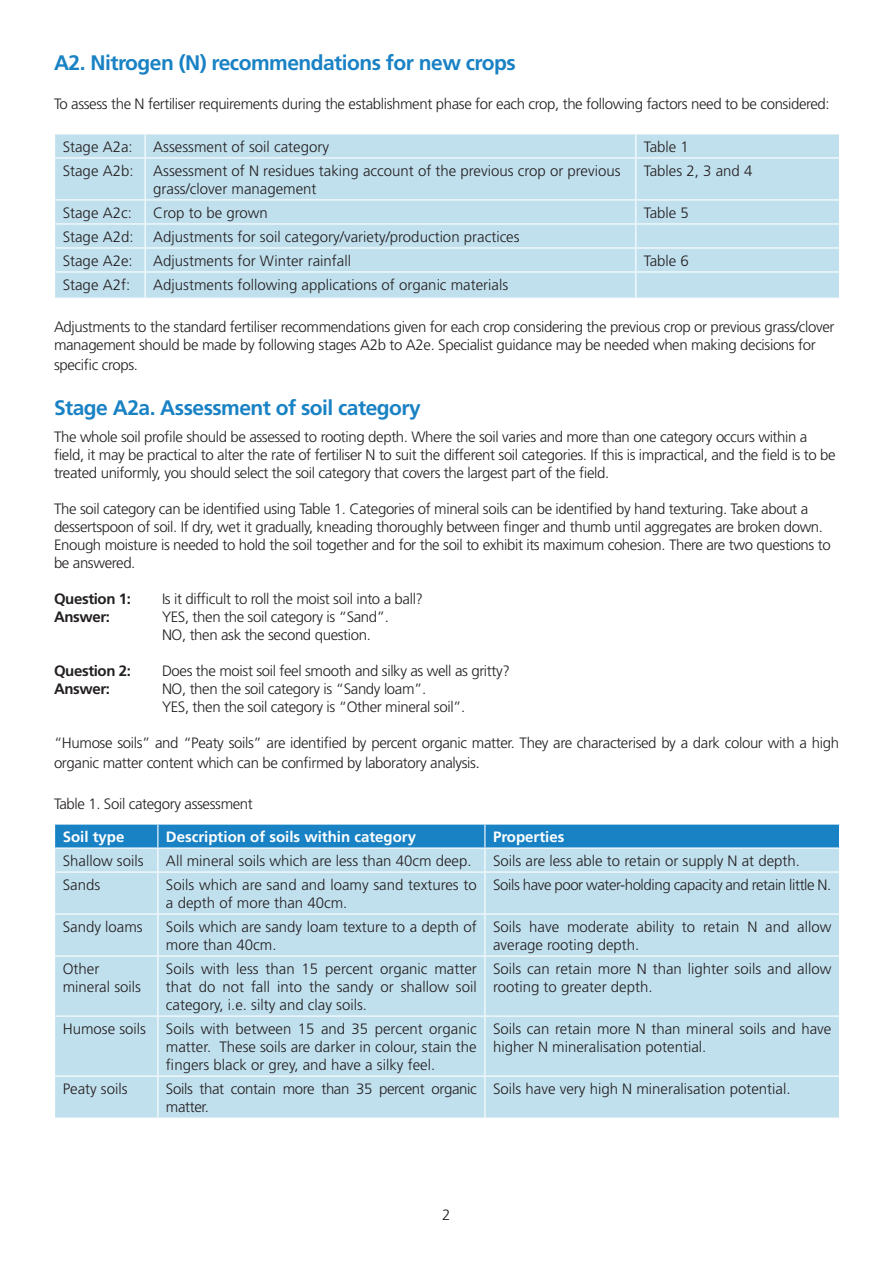
<style>
.page{position:relative;width:893px;height:1263px;background:#fff}
.page>*{position:absolute;margin:0;border:0;box-sizing:border-box;transform-origin:0 0}
.t1{font:700 21px "Frutiger LT Std";letter-spacing:-.025em;color:#1982c4}
.t2{font:300 15px/18px "Frutiger LT Std";letter-spacing:-.025em;color:#231f20}
.t3{font:300 15px/18px "Frutiger LT Std";color:#231f20}
.t4{font:700 15px "Frutiger LT Std";color:#fff}
.t5{font:700 15px "Frutiger LT Std";letter-spacing:-.025em;color:#231f20}
.s1{font-size:16.5px}
</style>
<div class="page">
<div style="left:55px;top:134px;width:784px;height:164px;background:#c1e0ee"></div>
<svg style="left:145px;top:134px;width:1px;height:23px"></svg>
<svg style="left:635px;top:134px;width:1px;height:23px"></svg>
<hr style="left:54px;top:157px;width:91px;height:1px;background:#fff">
<hr style="left:145px;top:157px;width:491px;height:1px;background:#fff">
<hr style="left:145px;top:158px;width:1px;height:41px;background:#fff">
<hr style="left:636px;top:157px;width:204px;height:1px;background:#fff">
<hr style="left:635px;top:158px;width:1px;height:41px;background:#fff">
<hr style="left:54px;top:199px;width:91px;height:1px;background:#fff">
<hr style="left:145px;top:199px;width:491px;height:1px;background:#fff">
<hr style="left:636px;top:199px;width:204px;height:1px;background:#fff">
<hr style="left:54px;top:223px;width:91px;height:1px;background:#fff">
<hr style="left:145px;top:223px;width:491px;height:1px;background:#fff">
<hr style="left:636px;top:223px;width:204px;height:1px;background:#fff">
<hr style="left:54px;top:247px;width:91px;height:1px;background:#fff">
<hr style="left:145px;top:247px;width:491px;height:1px;background:#fff">
<hr style="left:636px;top:247px;width:204px;height:1px;background:#fff">
<hr style="left:54px;top:271px;width:91px;height:2px;background:#fff">
<hr style="left:145px;top:271px;width:491px;height:2px;background:#fff">
<svg style="left:145px;top:200px;width:1px;height:98px"></svg>
<hr style="left:636px;top:271px;width:204px;height:2px;background:#fff">
<svg style="left:635px;top:200px;width:1px;height:98px"></svg>
<div style="left:55px;top:873px;width:784px;height:244px;background:#c1e0ee"></div>
<svg style="left:54px;top:824px;width:786px;height:47px;background:#72b3da"></svg>
<hr style="left:157px;top:873px;width:1px;height:40px;background:#fff">
<hr style="left:484px;top:873px;width:1px;height:40px;background:#fff">
<hr style="left:54px;top:913px;width:104px;height:2px;background:#fff">
<hr style="left:158px;top:913px;width:327px;height:2px;background:#fff">
<hr style="left:157px;top:915px;width:1px;height:40px;background:#fff">
<hr style="left:485px;top:913px;width:355px;height:2px;background:#fff">
<hr style="left:484px;top:915px;width:1px;height:40px;background:#fff">
<hr style="left:54px;top:955px;width:104px;height:2px;background:#fff">
<hr style="left:158px;top:955px;width:327px;height:2px;background:#fff">
<hr style="left:157px;top:957px;width:1px;height:58px;background:#fff">
<hr style="left:485px;top:955px;width:355px;height:2px;background:#fff">
<hr style="left:484px;top:957px;width:1px;height:58px;background:#fff">
<hr style="left:54px;top:1015px;width:104px;height:2px;background:#fff">
<hr style="left:158px;top:1015px;width:327px;height:2px;background:#fff">
<hr style="left:157px;top:1017px;width:1px;height:58px;background:#fff">
<hr style="left:485px;top:1015px;width:355px;height:2px;background:#fff">
<hr style="left:484px;top:1017px;width:1px;height:58px;background:#fff">
<hr style="left:54px;top:1075px;width:104px;height:2px;background:#fff">
<hr style="left:158px;top:1075px;width:327px;height:2px;background:#fff">
<hr style="left:157px;top:1077px;width:1px;height:40px;background:#fff">
<hr style="left:485px;top:1075px;width:355px;height:2px;background:#fff">
<hr style="left:484px;top:1077px;width:1px;height:40px;background:#fff">
<h1 class="t1" style="left:54px;top:50px;width:463px">A2. Nitrogen (N) recommendations for new crops</h1>
<p class="t2" style="left:54px;top:95px;width:777px">To assess the N fertiliser requirements during the establishment phase for each crop, the following factors need to be considered:</p>
<p class="t3" style="left:63px;top:138px;width:72px">Stage A2a:</p>
<p class="t3" style="left:153px;top:138px;width:177px">Assessment of soil category</p>
<p class="t2" style="left:644px;top:138px;width:47px">Table 1</p>
<p class="t3" style="left:63px;top:162px;width:72px">Stage A2b:</p>
<p class="t3" style="left:153px;top:162px;width:469px">Assessment of N residues taking account of the previous crop or previous grass/clover management</p>
<p class="t3" style="left:644px;top:162px;width:110px">Tables 2, 3 and 4</p>
<p class="t3" style="left:63px;top:204px;width:71px">Stage A2c:</p>
<p class="t3" style="left:153px;top:204px;width:116px">Crop to be grown</p>
<p class="t2" style="left:644px;top:204px;width:47px">Table 5</p>
<p class="t3" style="left:63px;top:228px;width:72px">Stage A2d:</p>
<p class="t3" style="left:153px;top:228px;width:368px">Adjustments for soil category/variety/production practices</p>
<p class="t3" style="left:63px;top:252px;width:72px">Stage A2e:</p>
<p class="t3" style="left:153px;top:252px;width:199px">Adjustments for Winter rainfall</p>
<p class="t2" style="left:644px;top:252px;width:47px">Table 6</p>
<p class="t3" style="left:63px;top:276px;width:69px">Stage A2f:</p>
<p class="t3" style="left:153px;top:276px;width:357px">Adjustments following applications of organic materials</p>
<p class="t2" style="left:54px;top:318px;width:782px">Adjustments to the standard fertiliser recommendations given for each crop considering the previous crop or previous grass/clover management should be made by following stages A2b to A2e. Specialist guidance may be needed when making decisions for</p>
<p class="t2" style="left:54px;top:356px;width:86px">specific crops.</p>
<h1 class="t1" style="left:54px;top:396px;width:368px">Stage A2a. Assessment of soil category</h1>
<p class="t2" style="left:54px;top:428px;width:783px">The whole soil profile should be assessed to rooting depth. Where the soil varies and more than one category occurs within a field, it may be practical to alter the rate of fertiliser N to suit the different soil categories. If this is impractical, and the field is to be treated uniformly, you should select the soil category that covers the largest part of the field.</p>
<p class="t2" style="left:54px;top:500px;width:778px">The soil category can be identified using Table 1. Categories of mineral soils can be identified by hand texturing. Take about a dessertspoon of soil. If dry, wet it gradually, kneading thoroughly between finger and thumb until aggregates are broken down.<br>Enough moisture is needed to hold the soil together and for the soil to exhibit its maximum cohesion. There are two questions to be answered.</p>
<p class="t5" style="left:54px;top:590px;width:79px">Question 1:</p>
<p class="t2" style="left:162px;top:590px;width:263px">Is it difficult to roll the moist soil into a ball?</p>
<p class="t5" style="left:54px;top:608px;width:58px">Answer:</p>
<p class="t2" style="left:162px;top:608px;width:229px">YES, then the soil category is “Sand”.<br>NO, then ask the second question.</p>
<p class="t5" style="left:54px;top:662px;width:79px">Question 2:</p>
<p class="t2" style="left:162px;top:662px;width:349px">Does the moist soil feel smooth and silky as well as gritty?</p>
<p class="t5" style="left:54px;top:680px;width:58px">Answer:</p>
<p class="t2" style="left:162px;top:680px;width:305px">NO, then the soil category is “Sandy loam”.<br>YES, then the soil category is “Other mineral soil”.</p>
<p class="t2" style="left:54px;top:733px;width:787px;line-height:19.8px">“Humose soils” and “Peaty soils” are identified by percent organic matter. They are characterised by a dark colour with a high organic matter content which can be confirmed by laboratory analysis<span class="s1">.</span></p>
<p class="t2" style="left:54px;top:795px;width:200px">Table 1. Soil category assessment</p>
<p class="t4" style="left:63px;top:828px;width:63px">Soil type</p>
<p class="t4" style="left:166px;top:828px;width:252px">Description of soils within category</p>
<p class="t4" style="left:493px;top:828px;width:73px">Properties</p>
<p class="t3" style="left:63px;top:852px;width:82px">Shallow soils</p>
<p class="t3" style="left:166px;top:852px;width:307px">All mineral soils which are less than 40cm deep.</p>
<p class="t3" style="left:493px;top:852px;width:309px">Soils are less able to retain or supply N at depth.</p>
<p class="t2" style="left:63px;top:876px;width:39px">Sands</p>
<p class="t3" style="left:166px;top:876px;width:312px">Soils which are sand and loamy sand textures to a depth of more than 40cm.</p>
<p class="t2" style="left:493px;top:876px;width:340px">Soils have poor water-holding capacity and retain little N.</p>
<p class="t3" style="left:63px;top:918px;width:82px">Sandy loams</p>
<p class="t3" style="left:166px;top:918px;width:312px">Soils which are sandy loam texture to a depth of more than 40cm.</p>
<p class="t3" style="left:493px;top:918px;width:340px">Soils have moderate ability to retain N and allow average rooting depth.</p>
<p class="t3" style="left:63px;top:960px;width:80px">Other mineral soils</p>
<p class="t2" style="left:166px;top:960px;width:312px;text-align:justify">Soils with less than 15 percent organic matter that do not fall into the sandy or shallow soil category, i.e. silty and clay soils.</p>
<p class="t3" style="left:493px;top:960px;width:340px">Soils can retain more N than lighter soils and allow rooting to greater depth.</p>
<p class="t3" style="left:63px;top:1020px;width:85px">Humose soils</p>
<p class="t2" style="left:166px;top:1020px;width:312px;text-align:justify">Soils with between 15 and 35 percent organic matter. These soils are darker in colour, stain the fingers black or grey, and have a silky feel.</p>
<p class="t3" style="left:493px;top:1020px;width:340px">Soils can retain more N than mineral soils and have higher N mineralisation potential.</p>
<p class="t3" style="left:63px;top:1080px;width:66px">Peaty soils</p>
<p class="t2" style="left:166px;top:1080px;width:312px">Soils that contain more than 35 percent organic matter.</p>
<p class="t3" style="left:493px;top:1080px;width:299px">Soils have very high N mineralisation potential.</p>
<p class="t2" style="left:442px;top:1206px;width:10px">2</p>
</div>
